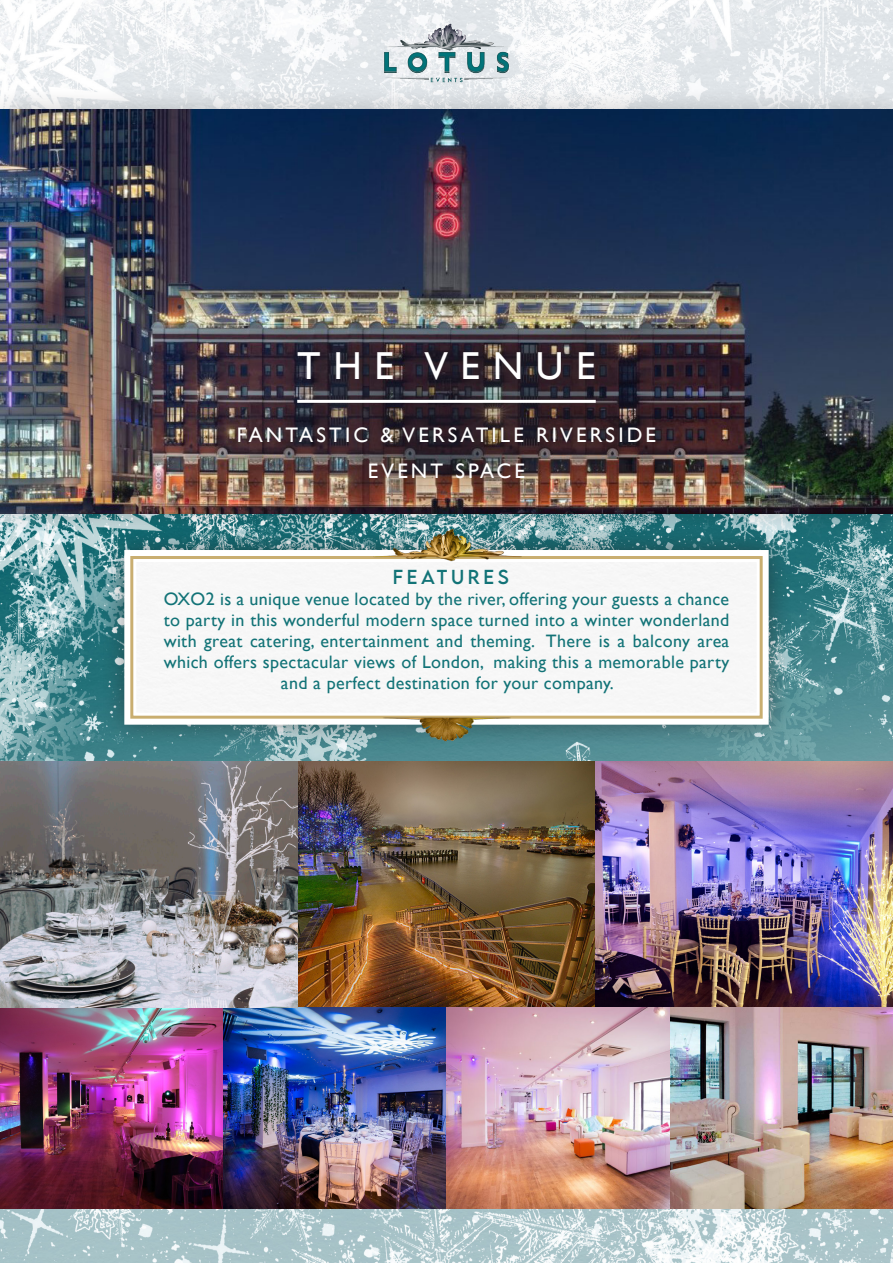
<style>
.page{position:relative;width:893px;height:1263px;background:#fff}
.page>*{position:absolute;margin:0;border:0;box-sizing:border-box;transform-origin:0 0}
.t1{font:39px "Gill Sans";letter-spacing:.325em;color:#fff}
.t2{font:21px "Gill Sans";letter-spacing:.15em;color:#fff}
.t3{font:18px/21px "Gill Sans";letter-spacing:.02em;color:#127377;text-align:center}
.t4{font:18px "LEMONMILK";letter-spacing:.2em;color:#127377}
</style>
<div class="page">
<img style="left:0;top:0;width:893px;height:86px">
<img style="left:0;top:537px;width:893px;height:726px">
<div style="left:0;top:86px;width:893px;height:451px;background:#231f20;opacity:.24"></div>
<div style="left:100px;top:526px;width:693px;height:222px;background:#231f20;opacity:.47"></div>
<img style="left:137px;top:563px;width:619px;height:149px">
<div style="left:130px;top:556px;width:633px;height:163px;border:3px solid #c9ae70"></div>
<img style="left:203px;top:390px;width:488px;height:125px">
<div style="left:271px;top:325px;width:351px;height:106px;background:#231f20;opacity:.75"></div>
<hr style="left:297px;top:400px;width:299px;height:3px;background:#fff">
<img style="left:0;top:762px;width:893px;height:447px">
<img style="left:345px;top:520px;width:203px;height:56px">
<img style="left:308px;top:715px;width:277px;height:26px">
<img style="left:358px;top:24px;width:177px;height:85px">
<p class="t1" style="left:297px;top:343px;width:300px">THE VENUE</p>
<p class="t2" style="left:237px;top:422px;width:421px">FANTASTIC &amp; VERSATILE RIVERSIDE</p>
<p class="t2" style="left:368px;top:458px;width:159px">EVENT SPACE</p>
<p class="t4" style="left:393px;top:565px;width:117px">FEATURES</p>
<p class="t3" style="left:164px;top:588px;width:567px">OXO2 is a unique venue located by the river, offering your guests a chance to party in this wonderful modern space turned into a winter wonderland with great catering, entertainment and theming. There is a balcony area which offers spectacular views of London, making this a memorable party and a perfect destination for your company.</p>
</div>
